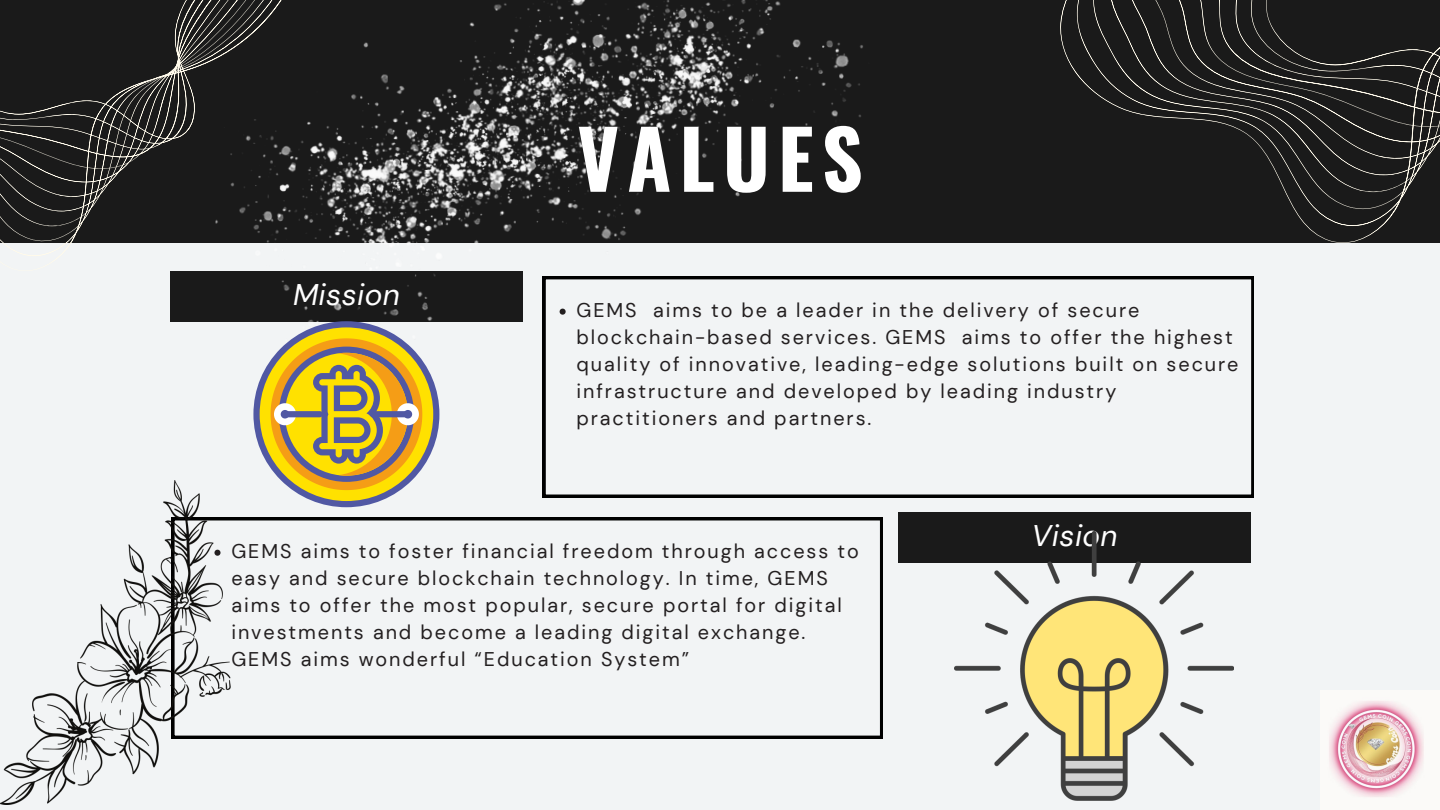
<style>
.page{position:relative;width:1440px;height:810px;background:#f2f4f5}
.page>*{position:absolute;margin:0;border:0;box-sizing:border-box;transform-origin:0 0}
.t1{font:700 80.3px "Oswald";letter-spacing:.1em;color:#fff}
.t2{font:italic 29.8px "DM Sans";letter-spacing:.01em;color:#fff}
.t3{font:19.8px/26.9px "DM Sans";letter-spacing:.1em;color:#231f20}
</style>
<div class="page">
<div style="left:0;top:0;width:1440px;height:243px;background:#1a1a1a"></div>
<svg style="left:1060px;top:0;width:380px;height:243px"></svg>
<svg style="left:0;top:0;width:210px;height:260px"></svg>
<div style="left:170px;top:271px;width:353px;height:50px;background:#1a1a1a"></div>
<svg style="left:543px;top:276px;width:711px;height:222px"></svg>
<div style="left:898px;top:512px;width:353px;height:50px;background:#1a1a1a"></div>
<svg style="left:231px;top:517px;width:652px;height:222px"></svg>
<img style="left:1328px;top:701px;width:97px;height:96px">
<img style="left:0;top:480px;width:231px;height:324px">
<img style="left:210px;top:0;width:666px;height:401px">
<svg style="left:253px;top:321px;width:186px;height:186px"></svg>
<img style="left:955px;top:531px;width:278px;height:270px">
<svg style="left:560px;top:309px;width:6px;height:6px"></svg>
<svg style="left:214px;top:550px;width:7px;height:6px"></svg>
<p class="t2" style="left:293px;top:275px;width:108px">Mission</p>
<p class="t1" style="left:577px;top:96px;width:287px">VALUES</p>
<p class="t3" style="left:576px;top:297px;width:664px">GEMS aims to be a leader in the delivery of secure blockchain-based services. GEMS aims to offer the highest quality of innovative, leading-edge solutions built on secure infrastructure and developed by leading industry practitioners and partners.</p>
<p class="t3" style="left:231px;top:538px;width:629px">GEMS aims to foster financial freedom through access to easy and secure blockchain technology. In time, GEMS aims to offer the most popular, secure portal for digital investments and become a leading digital exchange.<br>GEMS aims wonderful “Education System”</p>
<p class="t2" style="left:1032px;top:516px;width:87px">Vision</p>
</div>
